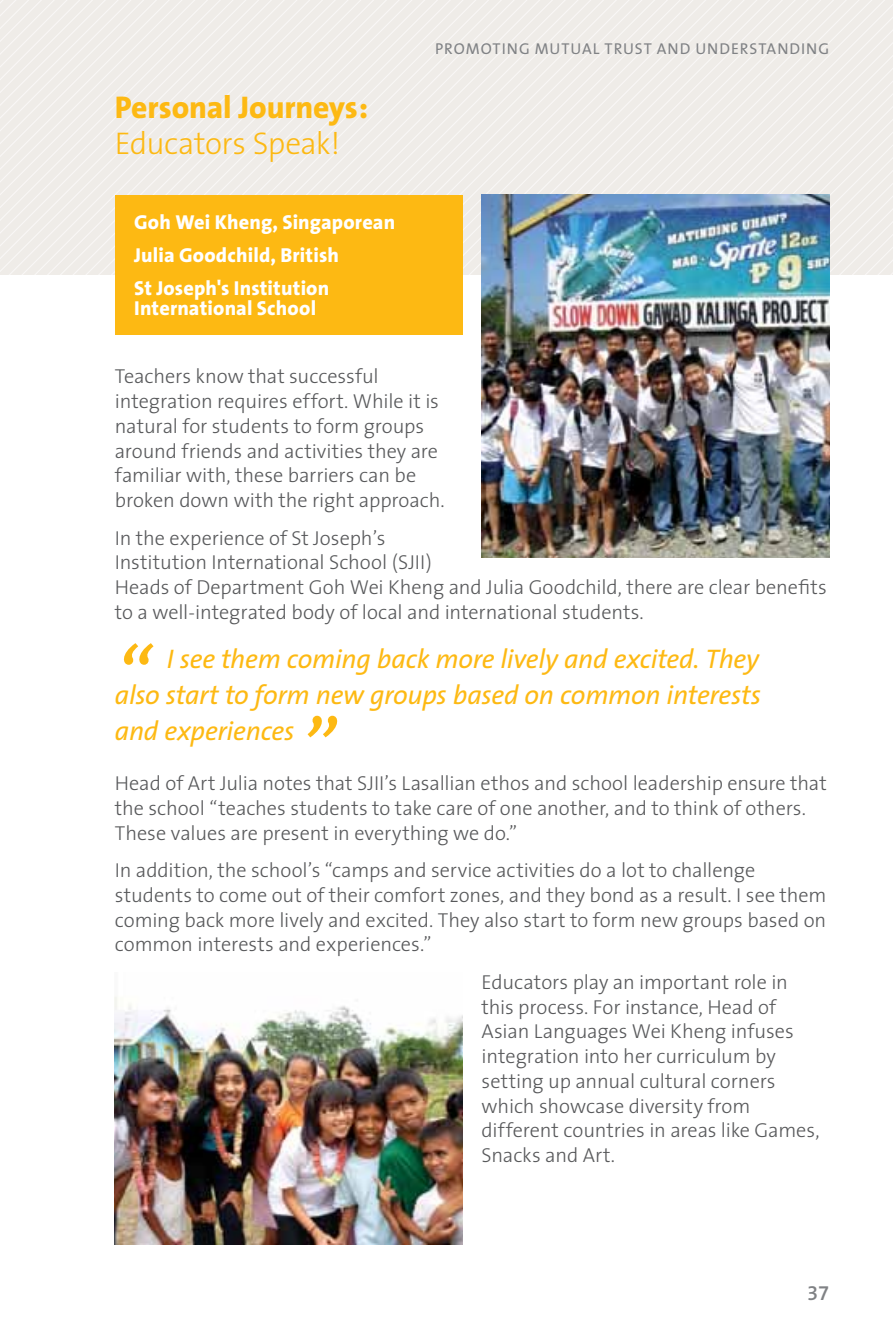
<style>
.page{position:relative;width:893px;height:1340px;background:#fff}
.page>*{position:absolute;margin:0;border:0;box-sizing:border-box;transform-origin:0 0}
.t1{font:italic 81px "The Sans";color:#fdb913}
.t2{font:800 31.5px/36px "The Sans";letter-spacing:-.005em;color:#fdb913}
.t3{font:italic 27px/36px "The Sans";letter-spacing:-.01em;color:#fdb913;text-align:justify}
.t4{font:300 20.25px/24.8px "The Sans";letter-spacing:-.005em;color:#58595b}
.t5{font:800 20.25px/33.1px "The Sans";letter-spacing:.01em;color:#fff}
.t6{font:20.25px "The Sans Semi Bold Expert";color:#808285}
.t7{font:15.75px "The Sans";letter-spacing:.06em;color:#808285}
.s1{font-weight:300}
</style>
<div class="page">
<svg style="left:0;top:0;width:893px;height:274px;background:#efede9"></svg>
<div style="left:115px;top:195px;width:347px;height:139px;background:#fdb913"></div>
<img style="left:482px;top:195px;width:347px;height:362px">
<img style="left:115px;top:997px;width:347px;height:247px">
<p class="t2" style="left:115px;top:89px;width:255px">Personal Journeys:<br><span class="s1">Educators Speak!</span></p>
<p class="t5" style="left:134px;top:205px;width:262px">Goh Wei Kheng, Singaporean<br>Julia Goodchild, British<br>St Joseph's Institution</p>
<p class="t5" style="left:134px;top:291px;width:183px">International School</p>
<p class="t7" style="left:435px;top:35px;width:395px">PROMOTI NG MUTUAL TRUST AND U NDERSTANDI NG</p>
<p class="t4" style="left:115px;top:363px;width:331px">Teachers know that successful integration requires effort. While it is natural for students to form groups around friends and activities they are familiar with, these barriers can be broken down with the right approach.</p>
<p class="t4" style="left:115px;top:525px;width:713px">In the experience of St Joseph’s<br>Institution International School (SJII)<br>Heads of Department Goh Wei Kheng and Julia Goodchild, there are clear benefits to a well-integrated body of local and international students.</p>
<p class="t1" style="left:115px;top:609px;width:36px">“</p>
<p class="t3" style="left:115px;top:640px;width:648px;text-indent:52px">I see them coming back more lively and excited. They also start to form new groups based on common interests and experiences</p>
<p class="t4" style="left:115px;top:770px;width:714px">Head of Art Julia notes that SJII’s Lasallian ethos and school leadership ensure that</p>
<p class="t1" style="left:300px;top:681px;width:36px">”</p>
<p class="t4" style="left:115px;top:795px;width:693px">the school “teaches students to take care of one another, and to think of others.<br>These values are present in everything we do.”</p>
<p class="t4" style="left:115px;top:857px;width:713px">In addition, the school’s “camps and service activities do a lot to challenge students to come out of their comfort zones, and they bond as a result. I see them coming back more lively and excited. They also start to form new groups based on common interests and experiences.”</p>
<p class="t4" style="left:482px;top:969px;width:339px">Educators play an important role in this process. For instance, Head of<br>Asian Languages Wei Kheng infuses integration into her curriculum by setting up annual cultural corners which showcase diversity from different countries in areas like Games,<br>Snacks and Art.</p>
<p class="t6" style="left:807px;top:1275px;width:23px">37</p>
</div>
